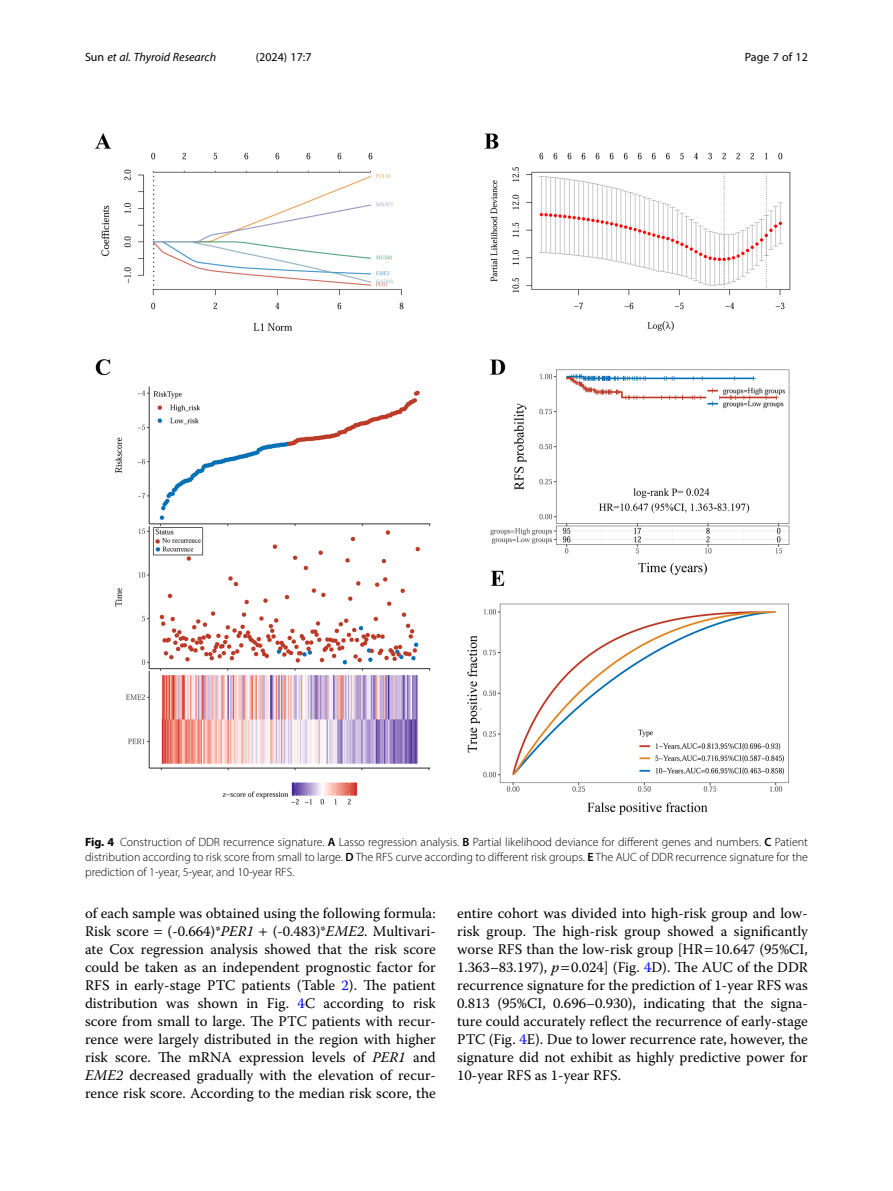
<style>
.page{position:relative;width:893px;height:1191px;background:#fff}
.page>*{position:absolute;margin:0;border:0;box-sizing:border-box;transform-origin:0 0}
.Body_Text_Indent{font:14.7px/18px "Warnock Pro";color:#000;text-align:justify}
.Figure_Caption{font:300 12px/15px "Myriad Pro";color:#000;text-align:justify}
.t1{font:italic 12px "Myriad Pro";color:#000}
.t2{font:12px "Myriad Pro";color:#000}
.s1{font-style:normal}
.s2{font-weight:700}
.s3{font-weight:600}
.s4{font-style:italic}
.s5{color:#00f}
</style>
<div class="page">
<img style="left:95px;top:133px;width:696px;height:682px">
<p class="t1" style="left:85px;top:50px;width:133px"><span class="s1">Sun</span> et al. Thyroid Research</p>
<p class="t2" style="left:256px;top:50px;width:57px">(2024) 17:7</p>
<p class="t2" style="left:745px;top:50px;width:65px">Page 7 of 12</p>
<p class="Figure_Caption" style="left:85px;top:834px;width:724px"><span class="s2">Fig. 4</span> Construction of DDR recurrence signature. <span class="s3">A</span> Lasso regression analysis. <span class="s3">B</span> Partial likelihood deviance for different genes and numbers. <span class="s3">C</span> Patient distribution according to risk score from small to large. <span class="s3">D</span> The RFS curve according to different risk groups. <span class="s3">E</span> The AUC of DDR recurrence signature for the prediction of 1-year, 5-year, and 10-year RFS.</p>
<p class="Body_Text_Indent" style="left:85px;top:904px;width:352px">of each sample was obtained using the following formula:<br>Risk score</p>
<p class="Body_Text_Indent" style="left:85px;top:922px;width:352px;text-indent:188px">(-0.483)*<span class="s4">EME2</span>. Multivari&shy;ate Cox regression analysis showed that the risk score could be taken as an independent prognostic factor for RFS in early-stage PTC patients (Table <span class="s5">2</span>). The patient distribution was shown in Fig. <span class="s5">4</span>C according to risk score from small to large. The PTC patients with recur&shy;rence were largely distributed in the region with higher risk score. The mRNA expression levels of <span class="s4">PER1</span> and <span class="s4">EME2</span> decreased gradually with the elevation of recur&shy;rence risk score. According to the median risk score, the</p>
<p class="Body_Text_Indent" style="left:168px;top:922px;width:88px">(-0.664)*<span class="s4">PER1</span></p>
<p class="Body_Text_Indent" style="left:457px;top:904px;width:352px">entire cohort was divided into high-risk group and low&shy;risk group. The high-risk group showed a significantly worse RFS than the low-risk group [HR 10.647 (95%CI, 1.363–83.197), <span class="s4">p</span> 0.024] (Fig. <span class="s5">4</span>D). The AUC of the DDR recurrence signature for the prediction of 1-year RFS was 0.813 (95%CI, 0.696–0.930), indicating that the signa&shy;ture could accurately reflect the recurrence of early-stage PTC (Fig. <span class="s5">4</span>E). Due to lower recurrence rate, however, the signature did not exhibit as highly predictive power for 10-year RFS as 1-year RFS.</p>
</div>
